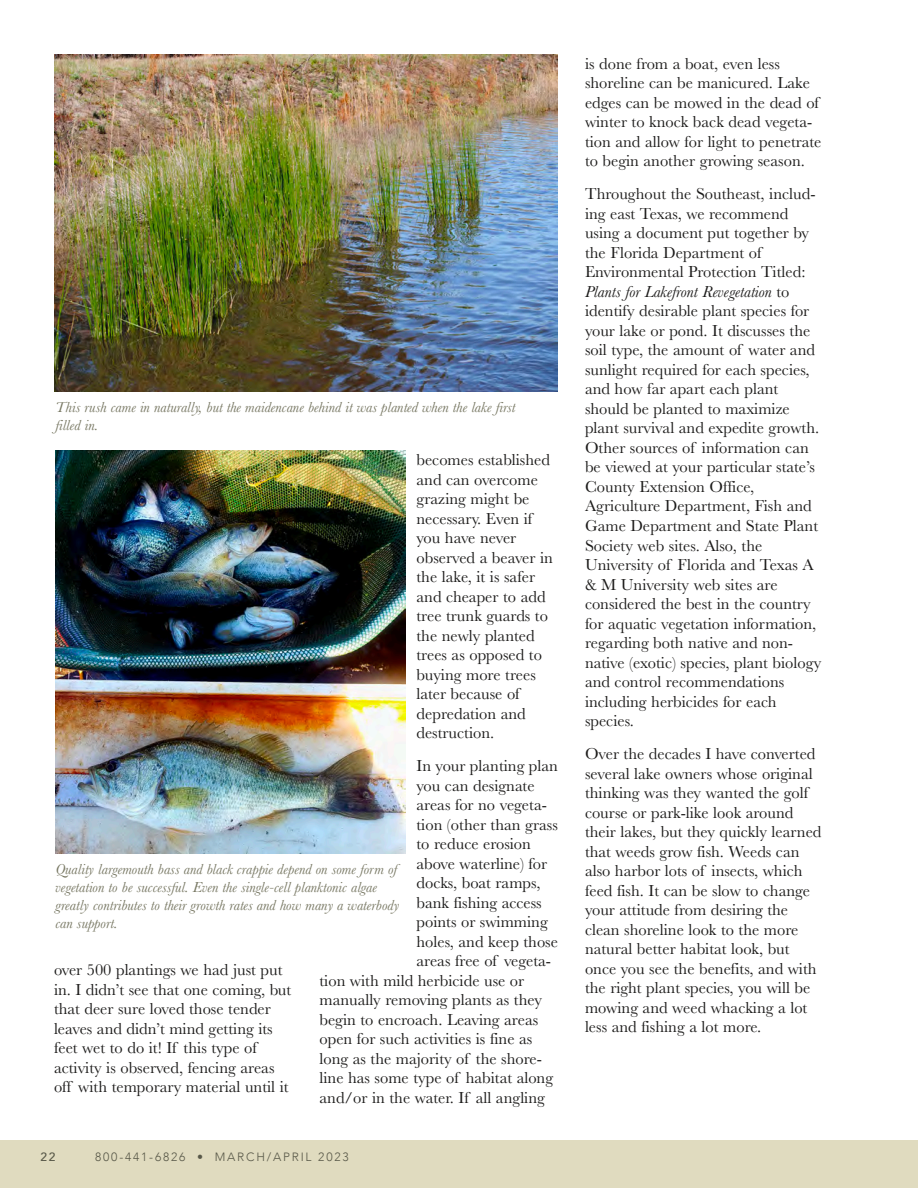
<style>
.page{position:relative;width:918px;height:1188px;background:#fff}
.page>*{position:absolute;margin:0;border:0;box-sizing:border-box;transform-origin:0 0}
.t1{font:16.5px/19.5px "Baskerville";color:#1c1b1a}
.t2{font:italic 15px/18px "Baskerville";color:#767661}
.t3{font:300 12px "Avenir";letter-spacing:.15em;color:#585848}
.t4{font:500 12px "Avenir";color:#585848}
.s1{font-style:italic}
</style>
<div class="page">
<div style="left:0;top:1140px;width:918px;height:48px;background:#e0dbbf"></div>
<img style="left:54px;top:54px;width:504px;height:337px">
<img style="left:55px;top:450px;width:351px;height:404px">
<p class="t2" style="left:55px;top:398px;width:462px">This rush came in naturally, but the maidencane behind it was planted when the lake first filled in.</p>
<p class="t1" style="left:417px;top:450px;width:138px">becomes established and can overcome grazing might be necessary. Even if you have never observed a beaver in the lake, it is safer and cheaper to add tree trunk guards to the newly planted trees as opposed to buying more trees later because of depredation and destruction.</p>
<p class="t1" style="left:417px;top:756px;width:143px">In your planting plan</p>
<p class="t1" style="left:417px;top:776px;width:120px">you can designate</p>
<p class="t1" style="left:417px;top:795px;width:132px">areas for no vegeta-</p>
<p class="t1" style="left:417px;top:815px;width:143px">tion (other than grass</p>
<p class="t1" style="left:417px;top:834px;width:116px">to reduce erosion</p>
<p class="t1" style="left:417px;top:854px;width:132px">above waterline) for</p>
<p class="t1" style="left:417px;top:873px;width:125px">docks, boat ramps,</p>
<p class="t1" style="left:417px;top:893px;width:127px">bank fishing access</p>
<p class="t1" style="left:417px;top:912px;width:133px">points or swimming</p>
<p class="t1" style="left:417px;top:932px;width:143px">holes, and keep those</p>
<p class="t1" style="left:417px;top:951px;width:136px">areas free of vegeta-</p>
<p class="t1" style="left:320px;top:971px;width:206px">tion with mild herbicide use or</p>
<p class="t1" style="left:320px;top:990px;width:224px">manually removing plants as they</p>
<p class="t1" style="left:320px;top:1010px;width:220px">begin to encroach. Leaving areas</p>
<p class="t1" style="left:320px;top:1029px;width:214px">open for such activities is fine as</p>
<p class="t1" style="left:320px;top:1049px;width:224px">long as the majority of the shore-</p>
<p class="t1" style="left:320px;top:1068px;width:235px">line has some type of habitat along</p>
<p class="t1" style="left:320px;top:1088px;width:227px">and/or in the water. If all angling</p>
<p class="t2" style="left:55px;top:860px;width:345px">Quality largemouth bass and black crappie depend on some form of vegetation to be successful. Even the single-cell planktonic algae greatly contributes to their growth rates and how many a waterbody can support.</p>
<p class="t1" style="left:54px;top:961px;width:239px">over 500 plantings we had just put in. I didn’t see that one coming, but that deer sure loved those tender leaves and didn’t mind getting its feet wet to do it! If this type of activity is observed, fencing areas off with temporary material until it</p>
<p class="t4" style="left:40px;top:1146px;width:17px">22</p>
<p class="t3" style="left:95px;top:1150px;width:255px">800-441-6826 • MARCH/APRIL 2023</p>
<p class="t1" style="left:585px;top:54px;width:238px">is done from a boat, even less shoreline can be manicured. Lake edges can be mowed in the dead of winter to knock back dead vegeta&shy;tion and allow for light to penetrate to begin another growing season.</p>
<p class="t1" style="left:585px;top:185px;width:238px">Throughout the Southeast, includ&shy;ing east Texas, we recommend using a document put together by the Florida Department of<br>Environmental Protection Titled:<br><span class="s1">Plants for Lakefront Revegetation</span> to identify desirable plant species for your lake or pond. It discusses the soil type, the amount of water and sunlight required for each species, and how far apart each plant should be planted to maximize plant survival and expedite growth.<br>Other sources of information can be viewed at your particular state’s<br>County Extension Office,<br>Agriculture Department, Fish and<br>Game Department and State Plant<br>Society web sites. Also, the<br>University of Florida and Texas A &amp; M University web sites are considered the best in the country for aquatic vegetation information, regarding both native and non&shy;native (exotic) species, plant biology and control recommendations including herbicides for each species.</p>
<p class="t1" style="left:585px;top:744px;width:238px">Over the decades I have converted several lake owners whose original thinking was they wanted the golf course or park-like look around their lakes, but they quickly learned that weeds grow fish. Weeds can also harbor lots of insects, which feed fish. It can be slow to change your attitude from desiring the clean shoreline look to the more natural better habitat look, but once you see the benefits, and with the right plant species, you will be mowing and weed whacking a lot less and fishing a lot more.</p>
</div>
